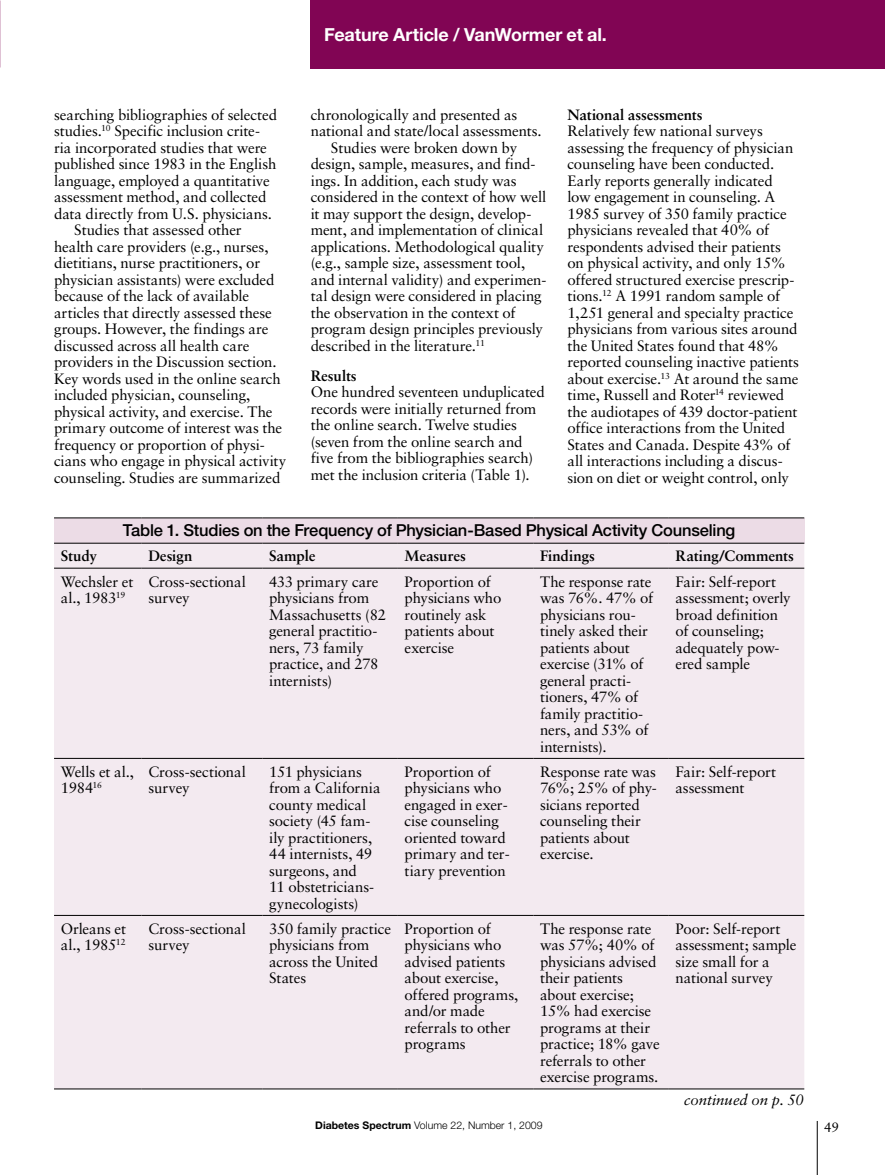
<style>
.page{position:relative;width:885px;height:1175px;background:#fff}
.page>*{position:absolute;margin:0;border:0;box-sizing:border-box;transform-origin:0 0}
.t1{font:700 18px "Helvetica Neue LT Std";letter-spacing:-.005em;color:#fff}
.t2{font:500 16.5px "Helvetica Neue LT Std";letter-spacing:-.01em;color:#000}
.t3{font:15px/16.5px "Sabon LT Std";letter-spacing:-.02em;color:#000}
.t4{font:700 15px "Sabon LT Std";letter-spacing:-.005em;color:#000}
.t5{font:italic 15px "Sabon LT Std";color:#000}
.t6{font:13.5px "Sabon LT Std";color:#000}
.t7{font:300 10.5px "Helvetica Neue LT Std";color:#000}
.s1{font-weight:700}
</style>
<div class="page">
<hr style="left:816px;top:1120px;width:1px;height:54px;background:#000">
<div style="left:310px;top:0;width:574px;height:68px;background:#810554"></div>
<div style="left:54px;top:518px;width:750px;height:25px;background:#ecdce6"></div>
<div style="left:54px;top:544px;width:750px;height:544px;background:#f3eaf0"></div>
<hr style="left:54px;top:517px;width:88px;height:1px;background:#000">
<hr style="left:142px;top:517px;width:120px;height:1px;background:#000">
<hr style="left:262px;top:517px;width:136px;height:1px;background:#000">
<hr style="left:398px;top:517px;width:135px;height:1px;background:#000">
<hr style="left:533px;top:517px;width:135px;height:1px;background:#000">
<hr style="left:668px;top:517px;width:136px;height:1px;background:#000">
<hr style="left:54px;top:543px;width:88px;height:1px;background:#000">
<hr style="left:142px;top:543px;width:120px;height:1px;background:#000">
<hr style="left:262px;top:543px;width:136px;height:1px;background:#000">
<hr style="left:398px;top:543px;width:135px;height:1px;background:#000">
<hr style="left:533px;top:543px;width:135px;height:1px;background:#000">
<hr style="left:668px;top:543px;width:136px;height:1px;background:#000">
<hr style="left:54px;top:758px;width:88px;height:1px;background:#000">
<hr style="left:142px;top:758px;width:120px;height:1px;background:#000">
<hr style="left:262px;top:758px;width:136px;height:1px;background:#000">
<hr style="left:398px;top:758px;width:135px;height:1px;background:#000">
<hr style="left:533px;top:758px;width:135px;height:1px;background:#000">
<hr style="left:668px;top:758px;width:136px;height:1px;background:#000">
<hr style="left:54px;top:915px;width:88px;height:1px;background:#000">
<hr style="left:142px;top:915px;width:120px;height:1px;background:#000">
<hr style="left:262px;top:915px;width:136px;height:1px;background:#000">
<hr style="left:398px;top:915px;width:135px;height:1px;background:#000">
<hr style="left:533px;top:915px;width:135px;height:1px;background:#000">
<hr style="left:668px;top:915px;width:136px;height:1px;background:#000">
<hr style="left:54px;top:1088px;width:88px;height:1px;background:#000">
<hr style="left:142px;top:1088px;width:120px;height:1px;background:#000">
<hr style="left:262px;top:1088px;width:136px;height:1px;background:#000">
<hr style="left:398px;top:1088px;width:135px;height:1px;background:#000">
<hr style="left:533px;top:1088px;width:135px;height:1px;background:#000">
<hr style="left:668px;top:1088px;width:136px;height:1px;background:#000">
<hr style="left:54px;top:568px;width:88px;height:1px;background:#000">
<hr style="left:142px;top:568px;width:120px;height:1px;background:#000">
<hr style="left:262px;top:568px;width:136px;height:1px;background:#000">
<hr style="left:398px;top:568px;width:135px;height:1px;background:#000">
<hr style="left:533px;top:568px;width:135px;height:1px;background:#000">
<hr style="left:668px;top:568px;width:136px;height:1px;background:#000">
<p class="t1" style="left:324px;top:23px;width:284px">Feature Article / VanWormer et al.</p>
<p class="t3" style="left:54px;top:106px;width:224px">searching bibliographies of selected</p>
<p class="t3" style="left:54px;top:122px;width:207px">studies.<sup>10</sup> Specific inclusion crite-</p>
<p class="t3" style="left:54px;top:139px;width:214px">ria incorporated studies that were</p>
<p class="t3" style="left:54px;top:155px;width:224px">published since 1983 in the English</p>
<p class="t3" style="left:54px;top:172px;width:217px">language, employed a quantitative</p>
<p class="t3" style="left:54px;top:188px;width:214px">assessment method, and collected</p>
<p class="t3" style="left:54px;top:205px;width:219px">data directly from U.S. physicians.</p>
<p class="t3" style="left:74px;top:221px;width:169px">Studies that assessed other</p>
<p class="t3" style="left:54px;top:238px;width:216px">health care providers (e.g., nurses,</p>
<p class="t3" style="left:54px;top:254px;width:208px">dietitians, nurse practitioners, or</p>
<p class="t3" style="left:54px;top:271px;width:222px">physician assistants) were excluded</p>
<p class="t3" style="left:54px;top:287px;width:196px">because of the lack of available</p>
<p class="t3" style="left:54px;top:304px;width:219px">articles that directly assessed these</p>
<p class="t3" style="left:54px;top:320px;width:216px">groups. However, the findings are</p>
<p class="t3" style="left:54px;top:337px;width:197px">discussed across all health care</p>
<p class="t3" style="left:54px;top:353px;width:224px">providers in the Discussion section.</p>
<p class="t3" style="left:54px;top:370px;width:228px">Key words used in the online search</p>
<p class="t3" style="left:54px;top:386px;width:198px">included physician, counseling,</p>
<p class="t3" style="left:54px;top:403px;width:220px">physical activity, and exercise. The</p>
<p class="t3" style="left:54px;top:419px;width:230px">primary outcome of interest was the</p>
<p class="t3" style="left:54px;top:436px;width:212px">frequency or proportion of physi-</p>
<p class="t3" style="left:54px;top:452px;width:234px">cians who engage in physical activity</p>
<p class="t3" style="left:54px;top:469px;width:228px">counseling. Studies are summarized</p>
<p class="t4" style="left:567px;top:105px;width:136px">National assessments</p>
<p class="t3" style="left:567px;top:122px;width:233px">Relatively few national surveys assessing the frequency of physician counseling have been conducted.<br>Early reports generally indicated low engagement in counseling. A 1985 survey of 350 family practice physicians revealed that 40% of respondents advised their patients on physical activity, and only 15% offered structured exercise prescrip&shy;tions.<sup>12</sup> A 1991 random sample of 1,251 general and specialty practice physicians from various sites around the United States found that 48% reported counseling inactive patients about exercise.<sup>13</sup> At around the same time, Russell and Roter<sup>14</sup> reviewed the audiotapes of 439 doctor-patient office interactions from the United States and Canada. Despite 43% of all interactions including a discus&shy;sion on diet or weight control, only</p>
<p class="t2" style="left:123px;top:521px;width:614px">Table 1. Studies on the Frequency of Physician-Based Physical Activity Counseling</p>
<p class="t3" style="left:310px;top:106px;width:208px">chronologically and presented as</p>
<p class="t3" style="left:310px;top:122px;width:232px">national and state/local assessments.</p>
<p class="t3" style="left:331px;top:139px;width:188px">Studies were broken down by</p>
<p class="t3" style="left:310px;top:155px;width:226px">design, sample, measures, and find-</p>
<p class="t3" style="left:310px;top:172px;width:207px">ings. In addition, each study was</p>
<p class="t3" style="left:310px;top:188px;width:237px">considered in the context of how well</p>
<p class="t3" style="left:310px;top:205px;width:222px">it may support the design, develop-</p>
<p class="t3" style="left:310px;top:221px;width:234px">ment, and implementation of clinical</p>
<p class="t3" style="left:310px;top:238px;width:235px">applications. Methodological quality</p>
<p class="t3" style="left:310px;top:254px;width:216px">(e.g., sample size, assessment tool,</p>
<p class="t3" style="left:310px;top:271px;width:237px">and internal validity) and experimen-</p>
<p class="t3" style="left:310px;top:287px;width:232px">tal design were considered in placing</p>
<p class="t3" style="left:310px;top:304px;width:206px">the observation in the context of</p>
<p class="t3" style="left:310px;top:320px;width:234px">program design principles previously</p>
<p class="t3" style="left:310px;top:337px;width:175px">described in the literature.<sup>11</sup></p>
<p class="t4" style="left:310px;top:366px;width:48px">Results</p>
<p class="t3" style="left:310px;top:383px;width:235px">One hundred seventeen unduplicated records were initially returned from the online search. Twelve studies (seven from the online search and five from the bibliographies search) met the inclusion criteria (Table 1).</p>
<p class="t4" style="left:61px;top:547px;width:38px">Study</p>
<p class="t4" style="left:148px;top:547px;width:45px">Design</p>
<p class="t4" style="left:269px;top:547px;width:48px">Sample</p>
<p class="t4" style="left:404px;top:547px;width:63px">Measures</p>
<p class="t4" style="left:540px;top:547px;width:56px">Findings</p>
<p class="t4" style="left:675px;top:547px;width:120px">Rating/Comments</p>
<p class="t3" style="left:61px;top:573px;width:74px">Wechsler et al., 1983<sup>19</sup></p>
<p class="t3" style="left:148px;top:573px;width:99px">Cross-sectional survey</p>
<p class="t3" style="left:269px;top:573px;width:118px">433 primary care physicians from<br>Massachusetts (82 general practitio&shy;ners, 73 family practice, and 278 internists)</p>
<p class="t3" style="left:404px;top:573px;width:98px">Proportion of physicians who routinely ask patients about exercise</p>
<p class="t3" style="left:540px;top:573px;width:115px">The response rate was 76%. 47% of physicians rou&shy;tinely asked their patients about exercise (31% of general practi&shy;tioners, 47% of family practitio&shy;ners, and 53% of internists).</p>
<p class="t3" style="left:675px;top:573px;width:117px">Fair: Self-report assessment; overly broad definition of counseling; adequately pow&shy;ered sample</p>
<p class="t3" style="left:61px;top:763px;width:75px">Wells et al.,<br>1984<sup>16</sup></p>
<p class="t3" style="left:148px;top:763px;width:99px">Cross-sectional survey</p>
<p class="t3" style="left:269px;top:763px;width:113px">151 physicians from a California county medical society (45 fam&shy;ily practitioners,<br>44 internists, 49 surgeons, and<br>11 obstetricians&shy;gynecologists)</p>
<p class="t3" style="left:404px;top:763px;width:106px">Proportion of physicians who engaged in exer&shy;cise counseling oriented toward primary and ter&shy;tiary prevention</p>
<p class="t3" style="left:540px;top:763px;width:118px">Response rate was<br>76%; 25% of phy&shy;sicians reported counseling their patients about exercise.</p>
<p class="t3" style="left:675px;top:763px;width:102px">Fair: Self-report assessment</p>
<p class="t3" style="left:61px;top:920px;width:67px">Orleans et al., 1985<sup>12</sup></p>
<p class="t3" style="left:148px;top:920px;width:99px">Cross-sectional survey</p>
<p class="t3" style="left:269px;top:920px;width:123px">350 family practice physicians from across the United<br>States</p>
<p class="t3" style="left:404px;top:920px;width:115px">Proportion of physicians who advised patients about exercise, offered programs, and/or made referrals to other programs</p>
<p class="t3" style="left:540px;top:920px;width:121px">The response rate was 57%; 40% of physicians advised their patients about exercise;<br>15% had exercise programs at their practice; 18% gave referrals to other exercise programs.</p>
<p class="t3" style="left:675px;top:920px;width:122px">Poor: Self-report assessment; sample size small for a national survey</p>
<p class="t5" style="left:683px;top:1091px;width:122px">continued on p. 50</p>
<p class="t7" style="left:315px;top:1119px;width:229px"><span class="s1">Diabetes Spectrum</span> Volume 22, Number 1, 2009</p>
<p class="t6" style="left:823px;top:1119px;width:17px">49</p>
</div>
